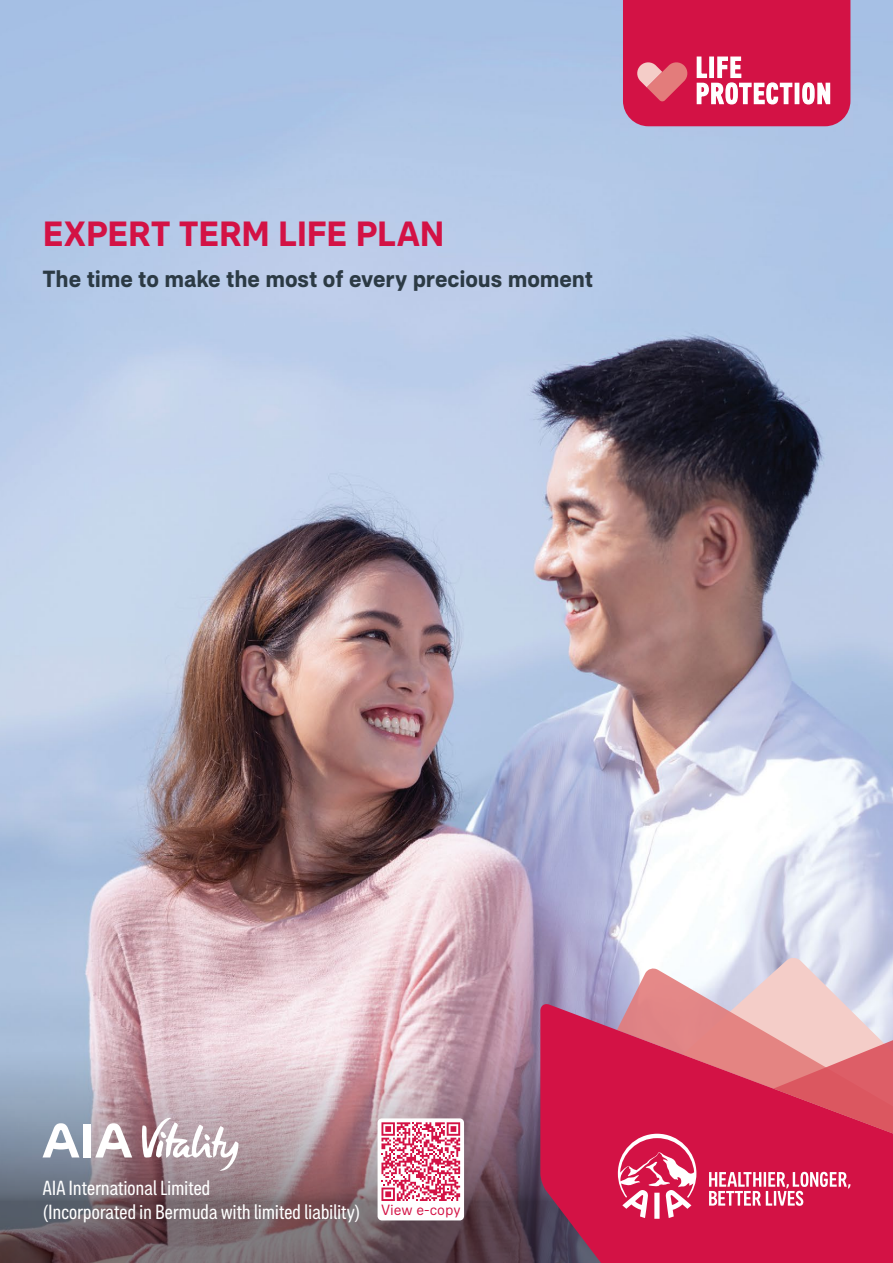
<style>
.page{position:relative;width:893px;height:1263px;background:#fff}
.page>*{position:absolute;margin:0;border:0;box-sizing:border-box;transform-origin:0 0}
.t1{font:700 36px "AIA Everest";letter-spacing:-.005em;color:#d31245}
.t2{font:700 24px "AIA Everest";letter-spacing:-.005em;color:#2c3a44}
.t3{font:condensed 21px/24px "AIA Everest";letter-spacing:-.02em;color:#fff}
.t4{font:15.3px "AIA Everest";color:#d31245}
</style>
<div class="page">
<img style="left:0;top:0;width:893px;height:1263px">
<svg style="left:682px;top:957px;width:211px;height:11px"></svg>
<svg style="left:617px;top:968px;width:276px;height:35px"></svg>
<svg style="left:540px;top:1003px;width:353px;height:260px;fill:#d31245"></svg>
<svg style="left:623px;top:0;width:227px;height:126px"></svg>
<svg style="left:618px;top:1004px;width:275px;height:215px"></svg>
<div style="left:378px;top:1118px;width:86px;height:102px;background:#fff;border-radius:4px"></div>
<svg style="left:381px;top:1122px;width:79px;height:79px"></svg>
<svg style="left:141px;top:1116px;width:97px;height:55px"></svg>
<div style="left:84px;top:1124px;width:7px;height:33px;background:#fff"></div>
<svg style="left:43px;top:1123px;width:36px;height:34px"></svg>
<svg style="left:95px;top:1123px;width:37px;height:34px"></svg>
<h1 class="t1" style="left:43px;top:212px;width:403px">EXPERT TERM LIFE PLAN</h1>
<p class="t2" style="left:43px;top:265px;width:552px">The time to make the most of every precious moment</p>
<p class="t3" style="left:43px;top:1176px;width:320px">AIA International Limited<br>(Incorporated in Bermuda with limited liability)</p>
<p class="t4" style="left:381px;top:1201px;width:81px">View e-copy</p>
</div>
